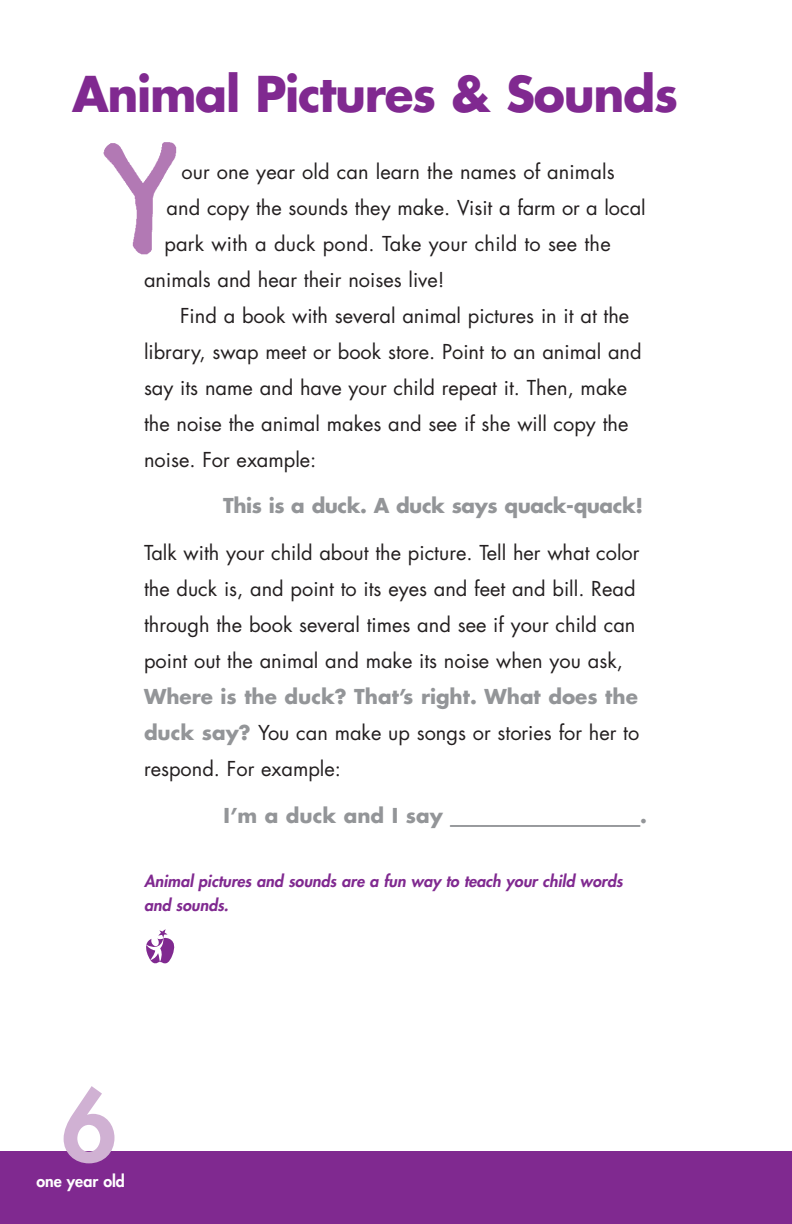
<style>
.page{position:relative;width:792px;height:1224px;background:#fff}
.page>*{position:absolute;margin:0;border:0;box-sizing:border-box;transform-origin:0 0}
.t1{font:800 96px "Futura";color:#d0b1d3}
.t2{font:700 48px "Futura";letter-spacing:-.03em;color:#802990}
.t3{font:20px/36px "Futura";color:#231f20}
.t4{font:700 20px "Futura";color:#939598}
.t5{font:700 20px "Futura";letter-spacing:-.02em;color:#939598}
.t6{font:italic 800 16px/24px "Futura";color:#802990}
.t7{font:800 16px "Futura";color:#fff}
.s1{font-weight:700;color:#939598}
</style>
<div class="page">
<hr style="left:450px;top:825px;width:190px;height:2px;background:#939598">
<svg style="left:146px;top:929px;width:29px;height:35px"></svg>
<div style="left:0;top:1152px;width:792px;height:72px;background:#802990"></div>
<img style="left:103px;top:142px;width:74px;height:113px">
<h2 class="t2" style="left:72px;top:72px;width:608px">Animal Pictures &amp; Sounds</h2>
<p class="t3" style="left:181px;top:155px;width:435px">our one year old can learn the names of animals</p>
<p class="t3" style="left:167px;top:191px;width:481px">and copy the sounds they make. Visit a farm or a local</p>
<p class="t3" style="left:164px;top:227px;width:448px">park with a duck pond. Take your child to see the</p>
<p class="t3" style="left:144px;top:263px;width:302px">animals and hear their noises live!</p>
<p class="t3" style="left:180px;top:299px;width:451px">Find a book with several animal pictures in it at the</p>
<p class="t3" style="left:144px;top:335px;width:499px">library, swap meet or book store. Point to an animal and</p>
<p class="t3" style="left:144px;top:371px;width:485px">say its name and have your child repeat it. Then, make</p>
<p class="t3" style="left:144px;top:407px;width:486px">the noise the animal makes and see if she will copy the</p>
<p class="t3" style="left:144px;top:443px;width:174px">noise. For example:</p>
<p class="t5" style="left:223px;top:497px;width:422px">This is a duck. A duck says quack-quack!</p>
<p class="t3" style="left:144px;top:537px;width:497px">Talk with your child about the picture. Tell her what color the duck is, and point to its eyes and feet and bill. Read through the book several times and see if your child can point out the animal and make its noise when you ask,</p>
<p class="t3" style="left:144px;top:681px;width:497px;text-align:justify"><span class="s1">Where is the duck? That’s right. What does the duck say?</span> You can make up songs or stories for her to respond. For example:</p>
<p class="t4" style="left:224px;top:806px;width:425px">I’m a duck and I say ___________________.</p>
<p class="t6" style="left:144px;top:870px;width:480px">Animal pictures and sounds are a fun way to teach your child words and sounds.</p>
<h1 class="t1" style="left:62px;top:1080px;width:57px">6</h1>
<p class="t7" style="left:36px;top:1174px;width:90px">one year old</p>
</div>
